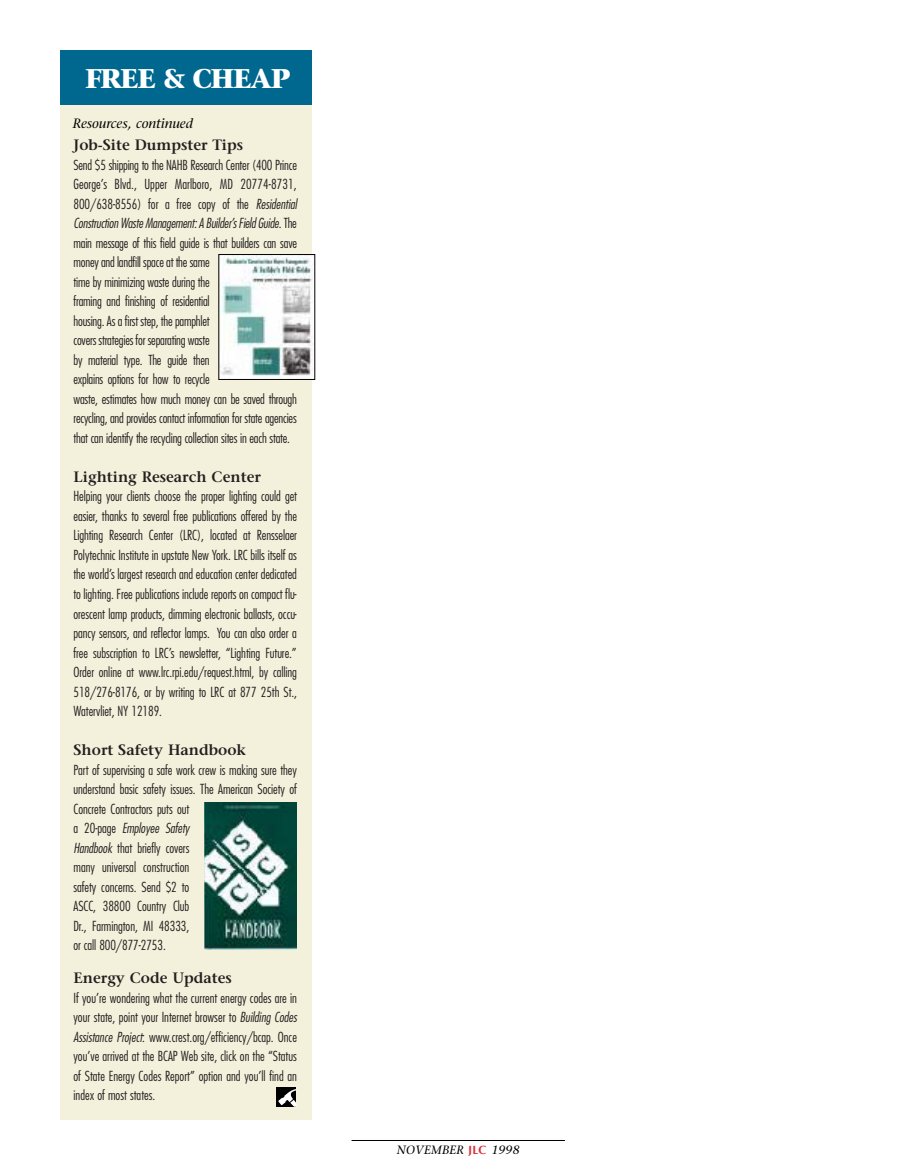
<style>
.page{position:relative;width:918px;height:1175px;background:#fff}
.page>*{position:absolute;margin:0;border:0;box-sizing:border-box;transform-origin:0 0}
.t1{font:700 27px "Stone Serif";letter-spacing:-.045em;color:#fff}
.t2{font:600 15px "Stone Serif";color:#231f20}
.t3{font:300 condensed 13.5px/19.5px "Futura";letter-spacing:-.005em;color:#231f20}
.t4{font:italic 13.5px "Stone Serif";color:#000}
.t5{font:italic 12px "Stone Serif";letter-spacing:.015em;color:#000}
.s1{font-style:italic}
.s2{font-family:"Optima";font-weight:700;font-style:normal;color:#d8343a}
</style>
<div class="page">
<hr style="left:352px;top:1140px;width:213px;height:1px;background:#000">
<div style="left:60px;top:51px;width:252px;height:1068px;background:#f3f1db"></div>
<div style="left:60px;top:51px;width:252px;height:54px;background:#00688f"></div>
<img style="left:204px;top:802px;width:92px;height:147px">
<img style="left:221px;top:256px;width:92px;height:121px">
<div style="left:277px;top:1086px;width:19px;height:20px;background:#000"></div>
<svg style="left:278px;top:1089px;width:19px;height:17px"></svg>
<h1 class="t1" style="left:85px;top:68px;width:207px">FREE &amp; CHEAP</h1>
<p class="t4" style="left:73px;top:118px;width:122px">Resources, continued</p>
<p class="t2" style="left:74px;top:139px;width:171px">Job-Site Dumpster Tips</p>
<p class="t3" style="left:74px;top:156px;width:227px">Send $5 shipping to the NAHB Research Center (400 Prince George’s Blvd., Upper Marlboro, MD 20774-8731, 800/638-8556) for a free copy of the <span class="s1">Residential Construction Waste Management:A Builder’sField Guide</span>. T h e main message of this field guide is that builders can save money and landfill space at the same<br>time by minimizing waste during the<br>framing and finishing of residential<br>housing. As a first step, the pamphlet<br>covers strategies for separating waste<br>by material type. The guide then<br>explains options for how to recycle<br>waste, estimates how much money can be saved through recycling, and provides contact information for state agencies that can identify the recycling collection sites in each state.</p>
<p class="t2" style="left:74px;top:471px;width:189px">Lighting Research Center</p>
<p class="t3" style="left:74px;top:487px;width:225px;text-align:justify">Helping your clients choose the proper lighting could get easier, thanks to several free publications offered by the Lighting Research Center (LRC), located at Rensselaer Polytechnic Institute in upstate New York. LRC bills itself as the world’s largest research and education center dedicated to lighting. Free publications include reports on compact flu&shy;orescent lamp products, dimming electronic ballasts, occu&shy;pancy sensors, and reflector lamps. You can also order a free subscription to LRC’s newsletter, “Lighting Future.” Order online at www.lrc.rpi.edu/request.html, by calling 518/276-8176, or by writing to LRC at 877 25th St., Watervliet, NY 12189.</p>
<p class="t2" style="left:74px;top:744px;width:174px">Short Safety Handbook</p>
<p class="t3" style="left:74px;top:760px;width:225px">Part of supervising a safe work crew is making sure they understand basic safety issues. The American Society of<br>Concrete Contractors puts out<br>a 2 0 - p a g e <span class="s1">Employee Safety<br>Handbook</span> that briefly covers<br>many universal construction<br>safety concerns. Send $2 to<br>ASCC, 38800 Country Club<br>Dr., Farmington, MI 48333,<br>or call 800/877-2753.</p>
<p class="t2" style="left:74px;top:972px;width:160px">Energy Code Updates</p>
<p class="t3" style="left:74px;top:989px;width:227px">If you’re wondering what the current energy codes are in your state, point your Internet browser to <span class="s1">Building Codes Assistance Project</span>: www.crest.org/efficiency/bcap. Once you’ve arrived at the BCAP Web site, click on the “Status of State Energy Codes Report” option and you’ll find an index of most states.</p>
<p class="t5" style="left:397px;top:1144px;width:124px">NOVEMBER <span class="s2">JLC</span> 1998</p>
</div>
